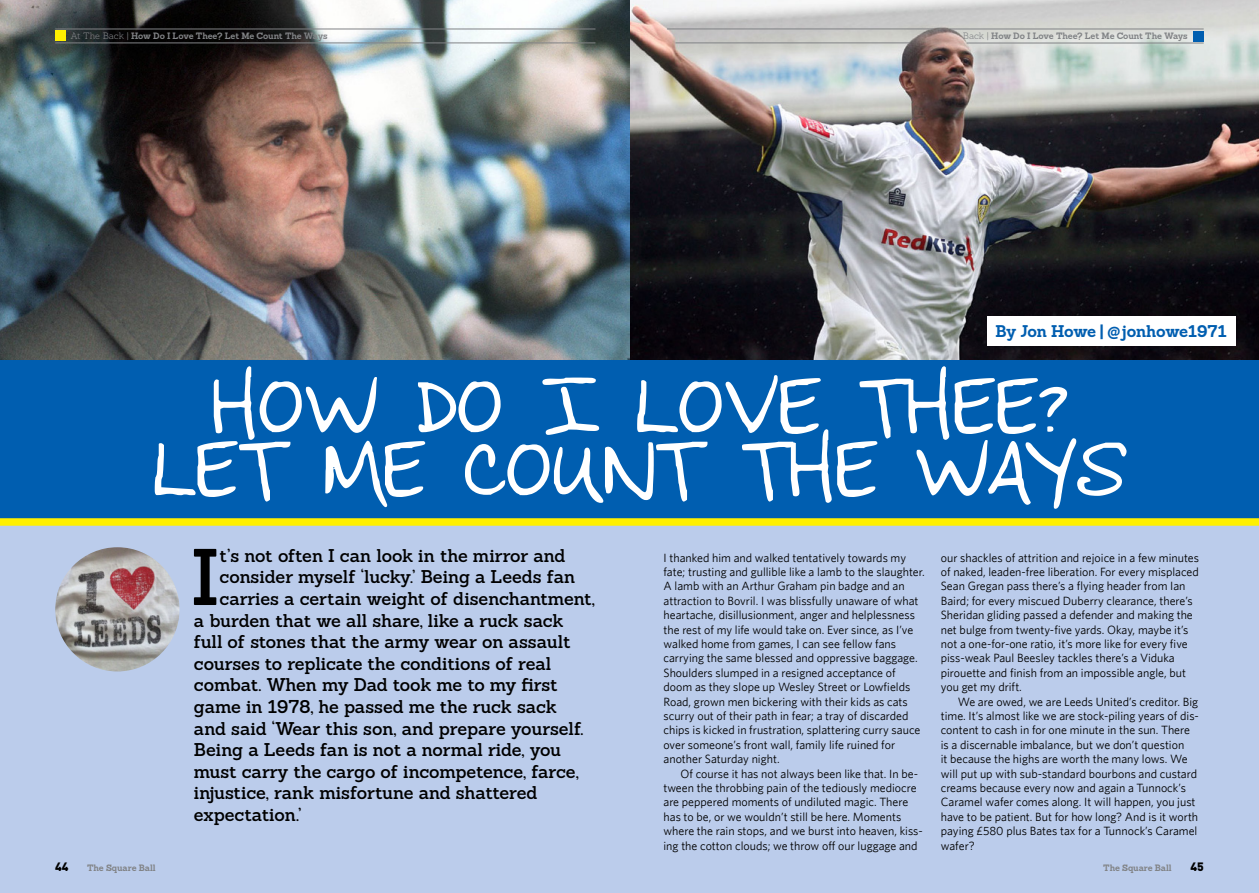
<style>
.page{position:relative;width:1259px;height:893px;background:#fff}
.page>*{position:absolute;margin:0;border:0;box-sizing:border-box;transform-origin:0 0}
.t1{font:600 78.15px "Sanchez";color:#000}
.t2{font:75px/63px "FG Christine";color:#fff;text-align:center}
.t3{font:600 18px "Sanchez";letter-spacing:-.005em;color:#000}
.t4{font:700 16.5px "Sanchez";letter-spacing:-.01em;color:#005eb0}
.t5{font:12px/14.4px "Whitney";color:#000}
.t6{font:900 12px "DIN";color:#000}
.t7{font:700 9px "Sanchez";letter-spacing:-.01em;color:#818386}
.s1{font-weight:300}
</style>
<div class="page">
<img style="left:0;top:0;width:1259px;height:360px">
<div style="left:0;top:518px;width:1259px;height:375px;background:#bbcceb"></div>
<div style="left:0;top:360px;width:1259px;height:158px;background:#005eb0"></div>
<div style="left:987px;top:316px;width:248px;height:30px;background:#fff"></div>
<img style="left:55px;top:547px;width:124px;height:124px;border-radius:62px">
<div style="left:0;top:518px;width:1259px;height:8px;background:#fff000"></div>
<hr style="left:55px;top:43px;width:540px;height:1px;background:#818386">
<div style="left:55px;top:31px;width:11px;height:10px;background:#fff000"></div>
<hr style="left:55px;top:29px;width:540px;height:1px;background:#818386">
<hr style="left:966px;top:43px;width:237px;height:1px;background:#818386">
<div style="left:1193px;top:31px;width:10px;height:10px;background:#005eb0"></div>
<hr style="left:949px;top:29px;width:254px;height:1px;background:#818386">
<hr style="left:667px;top:29px;width:266px;height:1px;background:#818386">
<hr style="left:675px;top:43px;width:234px;height:1px;background:#818386">
<p class="t7" style="left:70px;top:30px;width:259px"><span class="s1">At The Back |</span> How Do I Love Thee? Let Me Count The Ways</p>
<p class="t7" style="left:963px;top:30px;width:226px"><span class="s1">Back |</span> How Do I Love Thee? Let Me Count The Ways</p>
<h3 class="t4" style="left:995px;top:320px;width:233px">By Jon Howe | @jonhowe1971</h3>
<h2 class="t2" style="left:153px;top:375px;width:976px">HOW DO I LOVE THEE?<br>LET ME COUNT THE WAYS</h2>
<h1 class="t1" style="left:191px;top:525px;width:30px">I</h1>
<h3 class="t3" style="left:220px;top:543px;width:347px">t’s not often I can look in the mirror and</h3>
<h3 class="t3" style="left:220px;top:565px;width:357px">consider myself ‘lucky.’ Being a Leeds fan</h3>
<h3 class="t3" style="left:220px;top:586px;width:377px">carries a certain weight of disenchantment,</h3>
<h3 class="t3" style="left:194px;top:608px;width:371px">a burden that we all share, like a ruck sack</h3>
<h3 class="t3" style="left:194px;top:630px;width:378px">full of stones that the army wear on assault</h3>
<h3 class="t3" style="left:194px;top:651px;width:359px">courses to replicate the conditions of real</h3>
<h3 class="t3" style="left:194px;top:673px;width:365px">combat. When my Dad took me to my first</h3>
<h3 class="t3" style="left:194px;top:694px;width:364px">game in 1978, he passed me the ruck sack</h3>
<h3 class="t3" style="left:194px;top:716px;width:391px">and said ‘Wear this son, and prepare yourself.</h3>
<h3 class="t3" style="left:194px;top:738px;width:369px">Being a Leeds fan is not a normal ride, you</h3>
<h3 class="t3" style="left:194px;top:759px;width:386px">must carry the cargo of incompetence, farce,</h3>
<h3 class="t3" style="left:194px;top:781px;width:345px">injustice, rank misfortune and shattered</h3>
<h3 class="t3" style="left:194px;top:802px;width:109px">expectation.’</h3>
<p class="t5" style="left:663px;top:550px;width:263px">I thanked him and walked tentatively towards my fate; trusting and gullible like a lamb to the slaughter.<br>A lamb with an Arthur Graham pin badge and an attraction to Bovril. I was blissfully unaware of what heartache, disillusionment, anger and helplessness the rest of my life would take on. Ever since, as I’ve walked home from games, I can see fellow fans carrying the same blessed and oppressive baggage.<br>Shoulders slumped in a resigned acceptance of doom as they slope up Wesley Street or Lowfields Road, grown men bickering with their kids as cats scurry out of their path in fear; a tray of discarded chips is kicked in frustration, splattering curry sauce over someone’s front wall, family life ruined for another Saturday night.</p>
<p class="t5" style="left:663px;top:766px;width:261px;text-indent:17px">Of course it has not always been like that. In be&shy;tween the throbbing pain of the tediously mediocre are peppered moments of undiluted magic. There has to be, or we wouldn’t still be here. Moments where the rain stops, and we burst into heaven, kiss&shy;ing the cotton clouds; we throw off our luggage and</p>
<p class="t5" style="left:941px;top:550px;width:260px">our shackles of attrition and rejoice in a few minutes of naked, leaden-free liberation. For every misplaced Sean Gregan pass there’s a flying header from Ian Baird; for every miscued Duberry clearance, there’s Sheridan gliding passed a defender and making the net bulge from twenty-five yards. Okay, maybe it’s not a one-for-one ratio, it’s more like for every five piss-weak Paul Beesley tackles there’s a Viduka pirouette and finish from an impossible angle, but you get my drift.</p>
<p class="t5" style="left:941px;top:694px;width:260px;text-indent:17px">We are owed, we are Leeds United’s creditor. Big time. It’s almost like we are stock-piling years of dis&shy;content to cash in for one minute in the sun. There is a discernable imbalance, but we don’t question<br>it because the highs are worth the many lows. We will put up with sub-standard bourbons and custard creams because every now and again a Tunnock’s Caramel wafer comes along. It will happen, you just have to be patient. But for how long? And is it worth paying £580 plus Bates tax for a Tunnock’s Caramel wafer?</p>
<p class="t6" style="left:55px;top:859px;width:15px">44</p>
<p class="t7" style="left:87px;top:862px;width:70px">The Square Ball</p>
<p class="t7" style="left:1103px;top:862px;width:70px">The Square Ball</p>
<p class="t6" style="left:1190px;top:859px;width:15px">45</p>
</div>
